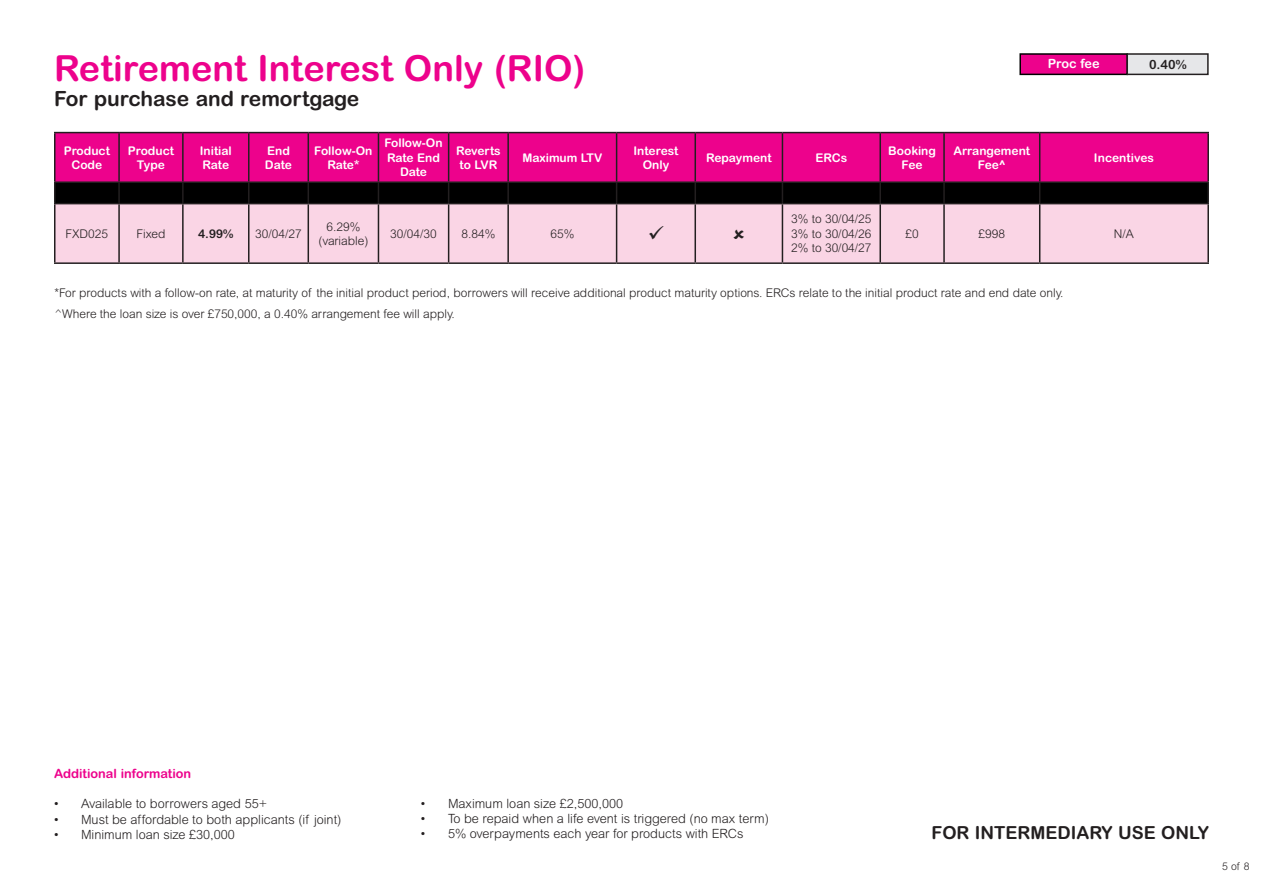
<style>
.page{position:relative;width:1263px;height:893px;background:#fff}
.page>*{position:absolute;margin:0;border:0;box-sizing:border-box;transform-origin:0 0}
.t1{font:700 36px "Arial Rounded MT Std";color:#ed028c}
.t2{font:700 21px "Arial Rounded MT Std";color:#231f20}
.t3{font:700 18px "Arial Rounded MT Std";color:#231f20}
.t4{font:300 12.75px "Arial Rounded MT Std";color:#231f20}
.t5{font:700 12.75px "Arial Rounded MT Std";color:#ed028c}
.t6{font:700 12.75px "Arial Rounded MT Std";color:#fff}
.t7{font:700 12.75px "Arial Rounded MT Std";color:#231f20}
.t8{font:300 12px/14.4px "Arial Rounded MT Std";color:#231f20;text-align:justify}
.t9{font:700 12px/14.4px "Arial Rounded MT Std";color:#fff;text-align:center}
.t10{font:700 12px "Arial Rounded MT Std";color:#231f20}
.t11{font:300 10.5px "Arial Rounded MT Std";color:#231f20}
</style>
<div class="page">
<div style="left:1019px;top:53px;width:109px;height:22px;background:#ed028c;border:2px solid #000"></div>
<div style="left:1127px;top:54px;width:81px;height:20px;background:#e6e7e9"></div>
<div style="left:1126px;top:53px;width:83px;height:22px;border:2px solid #231f20"></div>
<div style="left:56px;top:133px;width:1151px;height:48px;background:#ed028c"></div>
<div style="left:56px;top:204px;width:1151px;height:58px;background:#fad5e5"></div>
<hr style="left:54px;top:203px;width:65px;height:1px;background:#231f20">
<hr style="left:54px;top:204px;width:2px;height:58px;background:#231f20">
<hr style="left:118px;top:204px;width:2px;height:58px;background:#231f20">
<hr style="left:182px;top:204px;width:2px;height:58px;background:#231f20">
<hr style="left:248px;top:204px;width:1px;height:58px;background:#231f20">
<hr style="left:308px;top:204px;width:1px;height:58px;background:#231f20">
<hr style="left:378px;top:204px;width:1px;height:58px;background:#231f20">
<hr style="left:448px;top:204px;width:1px;height:58px;background:#231f20">
<hr style="left:507px;top:204px;width:2px;height:58px;background:#231f20">
<hr style="left:616px;top:204px;width:1px;height:58px;background:#231f20">
<hr style="left:694px;top:204px;width:2px;height:58px;background:#231f20">
<hr style="left:782px;top:204px;width:1px;height:58px;background:#231f20">
<hr style="left:879px;top:204px;width:2px;height:58px;background:#231f20">
<hr style="left:943px;top:204px;width:2px;height:58px;background:#231f20">
<hr style="left:1040px;top:203px;width:169px;height:1px;background:#231f20">
<hr style="left:1039px;top:204px;width:1px;height:58px;background:#231f20">
<hr style="left:1207px;top:204px;width:2px;height:58px;background:#231f20">
<hr style="left:54px;top:262px;width:65px;height:2px;background:#231f20">
<hr style="left:119px;top:262px;width:64px;height:2px;background:#231f20">
<hr style="left:183px;top:262px;width:66px;height:2px;background:#231f20">
<hr style="left:249px;top:262px;width:59px;height:2px;background:#231f20">
<hr style="left:308px;top:262px;width:70px;height:2px;background:#231f20">
<hr style="left:378px;top:262px;width:71px;height:2px;background:#231f20">
<hr style="left:449px;top:262px;width:59px;height:2px;background:#231f20">
<hr style="left:508px;top:262px;width:109px;height:2px;background:#231f20">
<hr style="left:617px;top:262px;width:78px;height:2px;background:#231f20">
<hr style="left:695px;top:262px;width:87px;height:2px;background:#231f20">
<hr style="left:782px;top:262px;width:98px;height:2px;background:#231f20">
<hr style="left:880px;top:262px;width:64px;height:2px;background:#231f20">
<hr style="left:944px;top:262px;width:96px;height:2px;background:#231f20">
<hr style="left:1040px;top:262px;width:169px;height:2px;background:#231f20">
<hr style="left:54px;top:132px;width:65px;height:1px;background:#231f20">
<hr style="left:54px;top:133px;width:2px;height:48px;background:#231f20">
<hr style="left:119px;top:132px;width:64px;height:1px;background:#231f20">
<hr style="left:118px;top:133px;width:2px;height:48px;background:#231f20">
<hr style="left:183px;top:132px;width:66px;height:1px;background:#231f20">
<hr style="left:182px;top:133px;width:2px;height:48px;background:#231f20">
<hr style="left:249px;top:132px;width:59px;height:1px;background:#231f20">
<hr style="left:248px;top:133px;width:1px;height:48px;background:#231f20">
<hr style="left:308px;top:132px;width:70px;height:1px;background:#231f20">
<hr style="left:308px;top:133px;width:1px;height:48px;background:#231f20">
<hr style="left:378px;top:132px;width:71px;height:1px;background:#231f20">
<hr style="left:378px;top:133px;width:1px;height:48px;background:#231f20">
<hr style="left:449px;top:132px;width:59px;height:1px;background:#231f20">
<hr style="left:448px;top:133px;width:1px;height:48px;background:#231f20">
<hr style="left:508px;top:132px;width:109px;height:1px;background:#231f20">
<hr style="left:507px;top:133px;width:2px;height:48px;background:#231f20">
<hr style="left:617px;top:132px;width:78px;height:1px;background:#231f20">
<hr style="left:616px;top:133px;width:1px;height:48px;background:#231f20">
<hr style="left:695px;top:132px;width:87px;height:1px;background:#231f20">
<hr style="left:694px;top:133px;width:2px;height:48px;background:#231f20">
<hr style="left:782px;top:132px;width:98px;height:1px;background:#231f20">
<hr style="left:782px;top:133px;width:1px;height:48px;background:#231f20">
<hr style="left:880px;top:132px;width:64px;height:1px;background:#231f20">
<hr style="left:879px;top:133px;width:2px;height:48px;background:#231f20">
<hr style="left:944px;top:132px;width:96px;height:1px;background:#231f20">
<hr style="left:943px;top:133px;width:2px;height:48px;background:#231f20">
<hr style="left:1040px;top:132px;width:169px;height:1px;background:#231f20">
<hr style="left:1039px;top:133px;width:1px;height:48px;background:#231f20">
<hr style="left:1207px;top:133px;width:2px;height:48px;background:#231f20">
<hr style="left:54px;top:181px;width:65px;height:2px;background:#231f20">
<hr style="left:54px;top:183px;width:2px;height:20px;background:#231f20">
<hr style="left:119px;top:181px;width:64px;height:2px;background:#231f20">
<hr style="left:183px;top:181px;width:66px;height:2px;background:#231f20">
<hr style="left:249px;top:181px;width:59px;height:2px;background:#231f20">
<hr style="left:308px;top:181px;width:70px;height:2px;background:#231f20">
<hr style="left:378px;top:181px;width:71px;height:2px;background:#231f20">
<hr style="left:449px;top:181px;width:59px;height:2px;background:#231f20">
<hr style="left:508px;top:181px;width:109px;height:2px;background:#231f20">
<hr style="left:617px;top:181px;width:78px;height:2px;background:#231f20">
<hr style="left:695px;top:181px;width:87px;height:2px;background:#231f20">
<hr style="left:782px;top:181px;width:98px;height:2px;background:#231f20">
<hr style="left:880px;top:181px;width:64px;height:2px;background:#231f20">
<hr style="left:944px;top:181px;width:96px;height:2px;background:#231f20">
<hr style="left:1040px;top:181px;width:169px;height:2px;background:#231f20">
<svg style="left:55px;top:183px;width:1152px;height:21px;background:#020202"></svg>
<hr style="left:1207px;top:183px;width:2px;height:20px;background:#231f20">
<svg style="left:734px;top:229px;width:10px;height:9px"></svg>
<svg style="left:649px;top:225px;width:14px;height:14px"></svg>
<p class="t1" style="left:54px;top:47px;width:533px">Retirement Interest Only (RIO)</p>
<p class="t2" style="left:54px;top:86px;width:307px">For purchase and remortgage</p>
<p class="t6" style="left:1048px;top:56px;width:53px">Proc fee</p>
<p class="t7" style="left:1149px;top:57px;width:39px">0.40%</p>
<p class="t9" style="left:64px;top:143px;width:48px">Product<br>Code</p>
<p class="t9" style="left:128px;top:143px;width:48px">Product<br>Type</p>
<p class="t9" style="left:200px;top:143px;width:34px;text-align:left">Initial<br>Rate</p>
<p class="t9" style="left:265px;top:143px;width:29px;text-align:left">End<br>Date</p>
<p class="t9" style="left:314px;top:143px;width:60px">Follow-On<br>Rate*</p>
<p class="t9" style="left:384px;top:136px;width:60px">Follow-On<br>Rate End<br>Date</p>
<p class="t9" style="left:456px;top:143px;width:46px;text-align:left">Reverts to LVR</p>
<p class="t9" style="left:522px;top:150px;width:82px">Maximum LTV</p>
<p class="t9" style="left:633px;top:143px;width:47px">Interest<br>Only</p>
<p class="t9" style="left:706px;top:150px;width:67px">Repayment</p>
<p class="t9" style="left:815px;top:150px;width:33px">ERCs</p>
<p class="t9" style="left:888px;top:143px;width:49px">Booking<br>Fee</p>
<p class="t9" style="left:953px;top:143px;width:78px">Arrangement<br>Fee^</p>
<p class="t9" style="left:1094px;top:150px;width:61px">Incentives</p>
<p class="t8" style="left:66px;top:226px;width:44px">FXD025</p>
<p class="t8" style="left:136px;top:226px;width:31px">Fixed</p>
<p class="t10" style="left:198px;top:226px;width:37px">4.99%</p>
<p class="t8" style="left:255px;top:226px;width:48px">30/04/27</p>
<p class="t8" style="left:326px;top:219px;width:35px">6.29%</p>
<p class="t8" style="left:318px;top:234px;width:52px">(variable)</p>
<p class="t8" style="left:390px;top:226px;width:48px">30/04/30</p>
<p class="t8" style="left:461px;top:226px;width:35px">8.84%</p>
<p class="t8" style="left:550px;top:226px;width:25px">65%</p>
<p class="t8" style="left:791px;top:212px;width:82px">3% to 30/04/25<br>3% to 30/04/26<br>2% to 30/04/27</p>
<p class="t8" style="left:905px;top:226px;width:15px">£0</p>
<p class="t8" style="left:979px;top:226px;width:28px">£998</p>
<p class="t8" style="left:1114px;top:226px;width:22px">N/A</p>
<p class="t8" style="left:54px;top:285px;width:1010px">*For products with a follow-on rate, at maturity of the initial product period, borrowers will receive additional product maturity options. ERCs relate to the initial product rate and end date only.</p>
<p class="t8" style="left:54px;top:306px;width:402px">^Where the loan size is over £750,000, a 0.40% arrangement fee will apply.</p>
<p class="t5" style="left:54px;top:766px;width:139px">Additional information</p>
<p class="t4" style="left:54px;top:797px;width:215px">• Available to borrowers aged 55+</p>
<p class="t4" style="left:54px;top:812px;width:289px">• Must be affordable to both applicants (if joint)</p>
<p class="t4" style="left:54px;top:827px;width:182px">• Minimum loan size £30,000</p>
<p class="t4" style="left:421px;top:796px;width:204px">• Maximum loan size £2,500,000</p>
<p class="t4" style="left:421px;top:811px;width:350px">• To be repaid when a life event is triggered (no max term)</p>
<p class="t4" style="left:421px;top:826px;width:324px">• 5% overpayments each year for products with ERCs</p>
<p class="t3" style="left:931px;top:822px;width:279px">FOR INTERMEDIARY USE ONLY</p>
<p class="t11" style="left:1222px;top:860px;width:29px">5 of 8</p>
</div>
